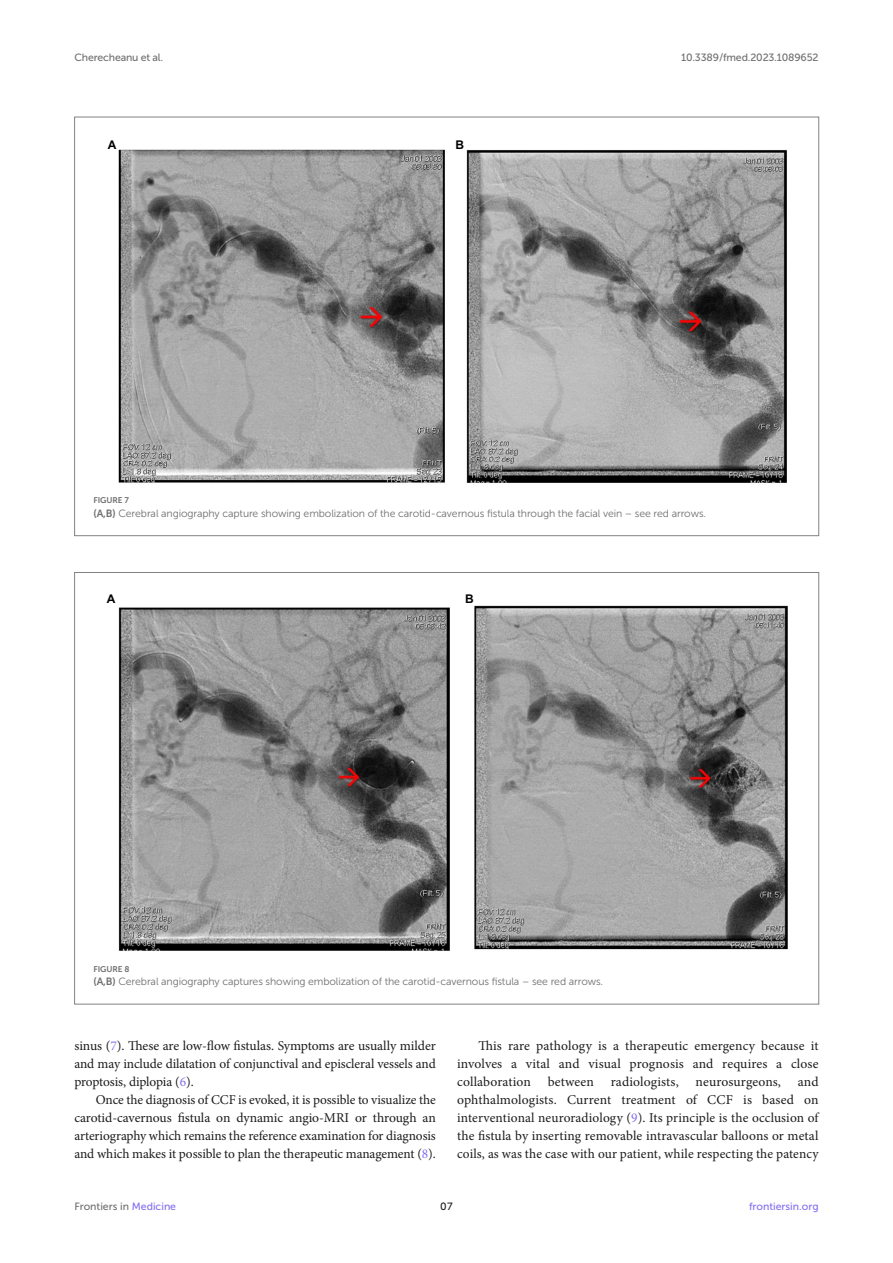
<style>
.page{position:relative;width:893px;height:1263px;background:#fff}
.page>*{position:absolute;margin:0;border:0;box-sizing:border-box;transform-origin:0 0}
.TEXT{font:13.5px/18px "Minion Pro";letter-spacing:-.005em;color:#1b1c1b;text-align:justify}
.t1{font:700 12px "Arial";color:#000}
.FIG_LEG{font:10.5px "Museo Sans 300";letter-spacing:-.01em;color:#706f70}
.t2{font:10.5px "Museo Sans 500";letter-spacing:-.015em;color:#706f70}
.t3{font:10.5px "Museo Sans 500";color:#856df0}
.t4{font:10.5px "Museo Sans 500";color:#1b1c1b}
.FIG_HD{font:8.25px "Museo Sans 700";letter-spacing:-.01em;color:#706f70}
.s1{font-family:"Museo Sans 700"}
.s2{color:#856df0}
</style>
<div class="page">
<img style="left:118px;top:149px;width:669px;height:334px">
<img style="left:118px;top:605px;width:670px;height:346px">
<p class="t2" style="left:74px;top:51px;width:90px">Cherecheanu et al.</p>
<p class="t2" style="left:681px;top:51px;width:139px">10.3389/fmed.2023.1089652</p>
<p class="t1" style="left:108px;top:136px;width:10px">A</p>
<p class="t1" style="left:456px;top:136px;width:10px">B</p>
<p class="FIG_HD" style="left:94px;top:496px;width:37px">FIGURE 7</p>
<p class="FIG_LEG" style="left:94px;top:507px;width:614px"><span class="s1">(A,B)</span> Cerebral angiography capture showing embolization of the carotid-cavernous fistula through the facial vein – see red arrows.</p>
<p class="t1" style="left:107px;top:590px;width:10px">A</p>
<p class="t1" style="left:465px;top:590px;width:10px">B</p>
<p class="FIG_HD" style="left:94px;top:964px;width:37px">FIGURE 8</p>
<p class="FIG_LEG" style="left:94px;top:976px;width:511px"><span class="s1">(A,B)</span> Cerebral angiography captures showing embolization of the carotid-cavernous fistula – see red arrows.</p>
<p class="TEXT" style="left:74px;top:1037px;width:363px">sinus (<span class="s2">7</span>). These are low-flow fistulas. Symptoms are usually milder and may include dilatation of conjunctival and episcleral vessels and proptosis, diplopia (<span class="s2">6</span>).</p>
<p class="TEXT" style="left:74px;top:1091px;width:363px;text-indent:21px">Once the diagnosis of CCF is evoked, it is possible to visualize the carotid-cavernous fistula on dynamic angio-MRI or through an arteriography which remains the reference examination for diagnosis and which makes it possible to plan the therapeutic management (<span class="s2">8</span>).</p>
<p class="TEXT" style="left:457px;top:1037px;width:363px;text-indent:21px">This rare pathology is a therapeutic emergency because it involves a vital and visual prognosis and requires a close collaboration between radiologists, neurosurgeons, and ophthalmologists. Current treatment of CCF is based on interventional neuroradiology (<span class="s2">9</span>). Its principle is the occlusion of the fistula by inserting removable intravascular balloons or metal coils, as was the case with our patient, while respecting the patency</p>
<p class="t2" style="left:74px;top:1200px;width:103px">Frontiers in <span class="s2">Medicine</span></p>
<p class="t4" style="left:440px;top:1200px;width:14px">07</p>
<p class="t3" style="left:749px;top:1200px;width:71px">frontiersin.org</p>
</div>
